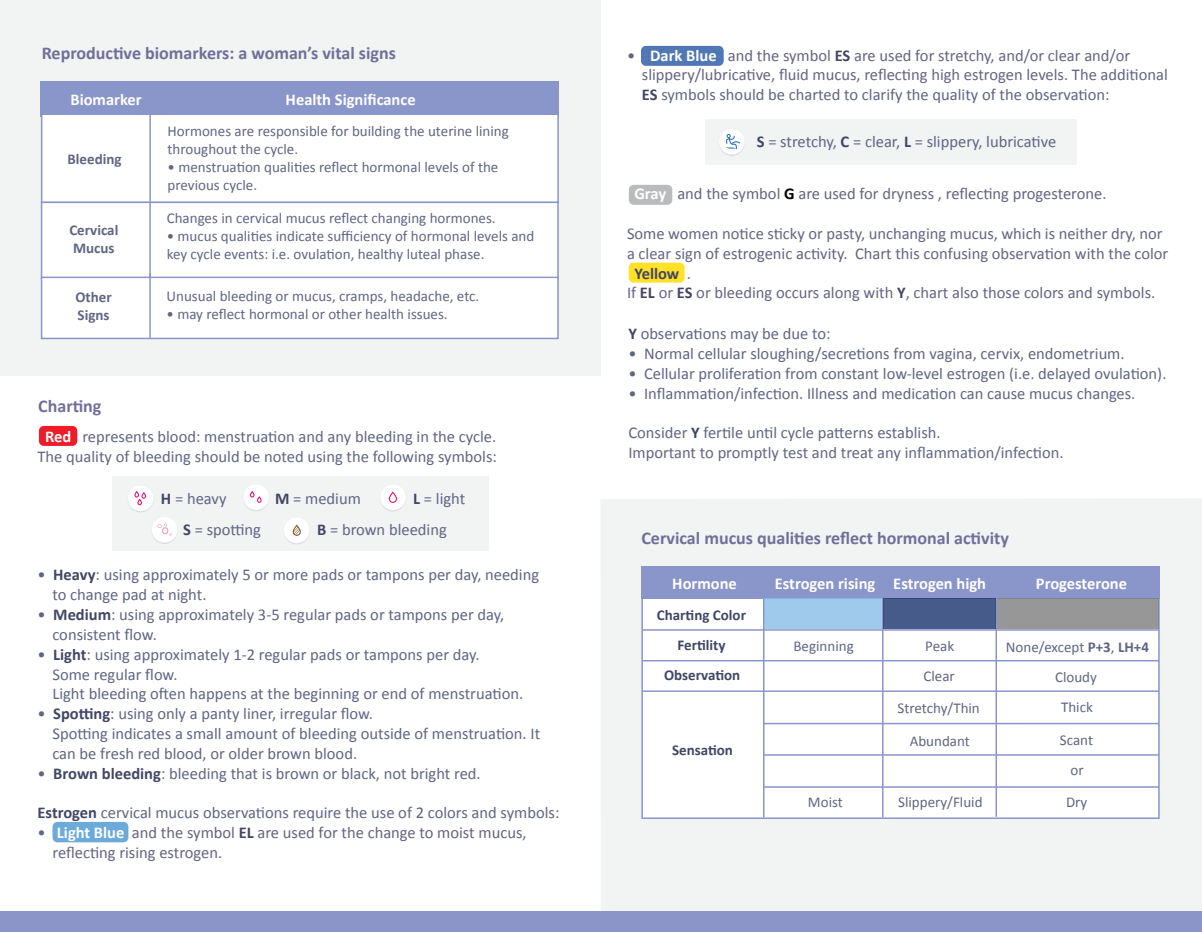
<style>
.page{position:relative;width:1202px;height:932px;background:#fff}
.page>*{position:absolute;margin:0;border:0;box-sizing:border-box;transform-origin:0 0}
.t1{font:700 18px "Calibri";color:#716f99}
.t2{font:16.5px/19.8px "Calibri";color:#616584}
.t3{font:16.5px/19.8px "Calibri";color:#646483}
.t4{font:700 16.5px "Calibri";color:#fff}
.t5{font:700 16.5px "Calibri";color:#454563}
.t6{font:15px/18px "Calibri";color:#616584}
.t7{font:700 15px/29.8px "Calibri";color:#424666;text-align:center}
.t8{font:700 15px/18px "Calibri";color:#616584}
.s1{font-weight:700;color:#fff}
.s2{font-weight:700;color:#424666}
.s3{color:#616584}
.s4{font-weight:700;color:#454563}
.s5{font-weight:700;color:#000}
.s6{font-weight:400;color:#646483}
.s7{font-weight:700}
</style>
<div class="page">
<div style="left:704px;top:120px;width:372px;height:45px;background:#f2f3f3"></div>
<div style="left:601px;top:499px;width:601px;height:411px;background:#f2f3f3"></div>
<div style="left:629px;top:185px;width:43px;height:20px;background:#b9bbbd;border-radius:5px"></div>
<div style="left:53px;top:821px;width:75px;height:21px;background:#6caad9;border-radius:5px"></div>
<div style="left:628px;top:262px;width:56px;height:20px;background:#ffe227;border-radius:5px"></div>
<div style="left:641px;top:46px;width:82px;height:20px;background:#5178b5;border-radius:5px"></div>
<div style="left:0;top:0;width:600px;height:376px;background:#f2f3f3"></div>
<div style="left:41px;top:81px;width:518px;height:35px;background:#8a95ca"></div>
<div style="left:41px;top:113px;width:518px;height:90px;background:#fff;border:2px solid #8a95ca"></div>
<hr style="left:149px;top:114px;width:2px;height:88px;background:#8a95ca">
<div style="left:41px;top:201px;width:518px;height:78px;background:#fff;border:2px solid #8a95ca"></div>
<hr style="left:149px;top:202px;width:2px;height:88px;background:#8a95ca">
<div style="left:41px;top:276px;width:518px;height:63px;background:#fff;border:2px solid #8a95ca"></div>
<hr style="left:149px;top:273px;width:2px;height:65px;background:#8a95ca">
<div style="left:39px;top:426px;width:38px;height:20px;background:#ee1b29;border-radius:5px"></div>
<div style="left:112px;top:476px;width:376px;height:75px;background:#f2f3f3"></div>
<div style="left:0;top:910px;width:1202px;height:22px;background:#8b95c7"></div>
<div style="left:641px;top:568px;width:518px;height:251px;background:#fff;border:2px solid #8a95ca"></div>
<hr style="left:642px;top:660px;width:516px;height:1px;background:#8a95ca">
<hr style="left:642px;top:690px;width:516px;height:2px;background:#8a95ca">
<hr style="left:763px;top:722px;width:395px;height:2px;background:#8a95ca">
<hr style="left:764px;top:754px;width:394px;height:1px;background:#8a95ca">
<div style="left:641px;top:565px;width:518px;height:33px;background:#8a95ca"></div>
<hr style="left:764px;top:786px;width:394px;height:1px;background:#8a95ca">
<hr style="left:642px;top:629px;width:517px;height:1px;background:#8a95ca">
<hr style="left:882px;top:592px;width:1px;height:225px;background:#8a95ca">
<hr style="left:995px;top:592px;width:2px;height:224px;background:#8a95ca">
<hr style="left:763px;top:592px;width:1px;height:225px;background:#8a95ca">
<div style="left:996px;top:598px;width:162px;height:31px;background:#979797"></div>
<div style="left:764px;top:598px;width:118px;height:31px;background:#a0caeb"></div>
<div style="left:883px;top:598px;width:112px;height:31px;background:#465b8a"></div>
<div style="left:243px;top:485px;width:26px;height:26px;background:#dddde5;border-radius:13px"></div>
<svg style="left:243px;top:485px;width:26px;height:25px"></svg>
<div style="left:719px;top:130px;width:26px;height:26px;background:#e1e2e7;border-radius:13px"></div>
<svg style="left:719px;top:129px;width:26px;height:26px"></svg>
<div style="left:284px;top:518px;width:26px;height:26px;background:#dedee7;border-radius:13px"></div>
<svg style="left:284px;top:518px;width:26px;height:25px"></svg>
<div style="left:380px;top:485px;width:26px;height:26px;background:#dedfe8;border-radius:13px"></div>
<svg style="left:380px;top:485px;width:26px;height:25px"></svg>
<svg style="left:128px;top:486px;width:49px;height:57px"></svg>
<p class="t1" style="left:42px;top:46px;width:355px">Reproductive biomarkers: a woman’s vital signs</p>
<p class="t4" style="left:70px;top:93px;width:73px">Biomarker</p>
<p class="t4" style="left:286px;top:92px;width:131px">Health Significance</p>
<p class="t8" style="left:67px;top:151px;width:56px">Bleeding</p>
<p class="t8" style="left:69px;top:222px;width:51px">Cervical<br>Mucus</p>
<p class="t6" style="left:168px;top:123px;width:343px">Hormones are responsible for building the uterine lining throughout the cycle.</p>
<p class="t6" style="left:168px;top:159px;width:332px">• menstruation qualities reflect hormonal levels of the previous cycle.</p>
<p class="t6" style="left:167px;top:210px;width:330px">Changes in cervical mucus reflect changing hormones.</p>
<p class="t6" style="left:167px;top:228px;width:369px">• mucus qualities indicate sufficiency of hormonal levels and key cycle events: i.e. ovulation, healthy luteal phase.</p>
<p class="t8" style="left:75px;top:289px;width:38px">Other<br>Signs</p>
<p class="t6" style="left:166px;top:288px;width:314px">Unusual bleeding or mucus, cramps, headache, etc.</p>
<p class="t6" style="left:166px;top:306px;width:283px">• may reflect hormonal or other health issues.</p>
<p class="t1" style="left:38px;top:398px;width:65px">Charting</p>
<p class="t2" style="left:38px;top:428px;width:461px;text-align:center"><span class="s1">Red</span> represents blood: menstruation and any bleeding in the cycle.<br>The quality of bleeding should be noted using the following symbols:</p>
<p class="t2" style="left:161px;top:489px;width:67px"><span class="s2">H</span> = heavy</p>
<p class="t2" style="left:275px;top:489px;width:87px"><span class="s2">M</span> = medium</p>
<p class="t2" style="left:413px;top:489px;width:54px"><span class="s2">L</span> = light</p>
<p class="t2" style="left:183px;top:521px;width:79px"><span class="s2">S</span> = spotting</p>
<p class="t2" style="left:317px;top:521px;width:131px"><span class="s2">B</span> = brown bleeding</p>
<p class="t2" style="left:52px;top:566px;width:488px;text-indent:-15px">• <span class="s2">Heavy</span>: using approximately 5 or more pads or tampons per day, needing to change pad at night.</p>
<p class="t2" style="left:52px;top:606px;width:453px;text-indent:-15px">• <span class="s2">Medium</span>: using approximately 3-5 regular pads or tampons per day, consistent flow.</p>
<p class="t2" style="left:52px;top:645px;width:472px;text-indent:-15px">• <span class="s2">Light</span>: using approximately 1-2 regular pads or tampons per day.<br>Some regular flow.<br>Light bleeding often happens at the beginning or end of menstruation.</p>
<p class="t2" style="left:52px;top:705px;width:489px;text-indent:-15px">• <span class="s2">Spotting</span>: using only a panty liner, irregular flow.<br>Spotting indicates a small amount of bleeding outside of menstruation. It can be fresh red blood, or older brown blood.</p>
<p class="t2" style="left:38px;top:764px;width:444px">• <span class="s2">Brown bleeding</span>: bleeding that is brown or black, not bright red.</p>
<p class="t2" style="left:38px;top:804px;width:523px"><span class="s2">Estrogen</span> cervical mucus observations require the use of 2 colors and symbols:</p>
<p class="t3" style="left:52px;top:824px;width:475px;text-indent:-15px"><span class="s3">•</span> <span class="s1">Light Blue</span> and the symbol <span class="s4">EL</span> are used for the change to moist mucus, reflecting rising estrogen.</p>
<p class="t3" style="left:642px;top:47px;width:527px;text-indent:-15px">• <span class="s1">Dark Blue</span> and the symbol <span class="s4">ES</span> are used for stretchy, and/or clear and/or slippery/lubricative, fluid mucus, reflecting high estrogen levels. <span class="s3">The additional<br></span><span class="s2">ES</span> <span class="s3">symbols should be charted to clarify the quality of the observation:</span></p>
<p class="t2" style="left:757px;top:133px;width:301px"><span class="s2">S</span> = stretchy, <span class="s2">C</span> = clear, <span class="s2">L</span> = slippery, lubricative</p>
<p class="t3" style="left:634px;top:185px;width:473px"><span class="s1">Gray</span> and the symbol <span class="s5">G</span> are used for dryness , reflecting progesterone.</p>
<p class="t3" style="left:627px;top:225px;width:537px">Some women notice sticky or pasty, unchanging mucus, which is neither dry, nor</p>
<p class="t3" style="left:627px;top:245px;width:543px">a clear sign of estrogenic activity. Chart this confusing observation with the color</p>
<p class="t5" style="left:634px;top:266px;width:58px">Yellow <span class="s6">.</span></p>
<p class="t3" style="left:627px;top:284px;width:530px">If <span class="s4">EL</span> or <span class="s4">ES</span> or bleeding occurs along with <span class="s4">Y</span>, chart also those colors and symbols.</p>
<p class="t2" style="left:628px;top:325px;width:204px"><span class="s4">Y</span> observations may be due to:</p>
<p class="t2" style="left:628px;top:345px;width:498px">• Normal cellular sloughing/secretions from vagina, cervix, endometrium.</p>
<p class="t2" style="left:628px;top:365px;width:539px">• Cellular proliferation from constant low-level estrogen (i.e. delayed ovulation).</p>
<p class="t2" style="left:628px;top:384px;width:508px">• Inflammation/infection. Illness and medication can cause mucus changes.</p>
<p class="t2" style="left:628px;top:424px;width:437px">Consider <span class="s2">Y</span> fertile until cycle patterns establish.<br>Important to promptly test and treat any inflammation/infection.</p>
<p class="t1" style="left:641px;top:530px;width:369px">Cervical mucus qualities reflect hormonal activity</p>
<p class="t4" style="left:672px;top:577px;width:66px">Hormone</p>
<p class="t7" style="left:657px;top:601px;width:91px">Charting Color<br>Fertility<br>Observation</p>
<p class="t7" style="left:672px;top:736px;width:62px">Sensation</p>
<p class="t4" style="left:775px;top:576px;width:102px">Estrogen rising</p>
<p class="t4" style="left:893px;top:576px;width:94px">Estrogen high</p>
<p class="t4" style="left:1035px;top:576px;width:93px">Progesterone</p>
<p class="t6" style="left:793px;top:638px;width:62px">Beginning</p>
<p class="t6" style="left:923px;top:632px;width:33px;line-height:30.2px">Peak<br>Clear</p>
<p class="t6" style="left:897px;top:700px;width:84px">Stretchy/Thin</p>
<p class="t6" style="left:909px;top:733px;width:62px">Abundant</p>
<p class="t6" style="left:1006px;top:633px;width:144px;line-height:30.2px;text-align:center">None/except <span class="s7">P+3</span>, <span class="s7">LH+4<br></span>Cloudy<br>Thick</p>
<p class="t6" style="left:1060px;top:732px;width:35px">Scant</p>
<p class="t6" style="left:1070px;top:762px;width:15px">or</p>
<p class="t6" style="left:808px;top:794px;width:36px">Moist</p>
<p class="t6" style="left:898px;top:794px;width:86px">Slippery/Fluid</p>
<p class="t6" style="left:1066px;top:794px;width:23px">Dry</p>
</div>
